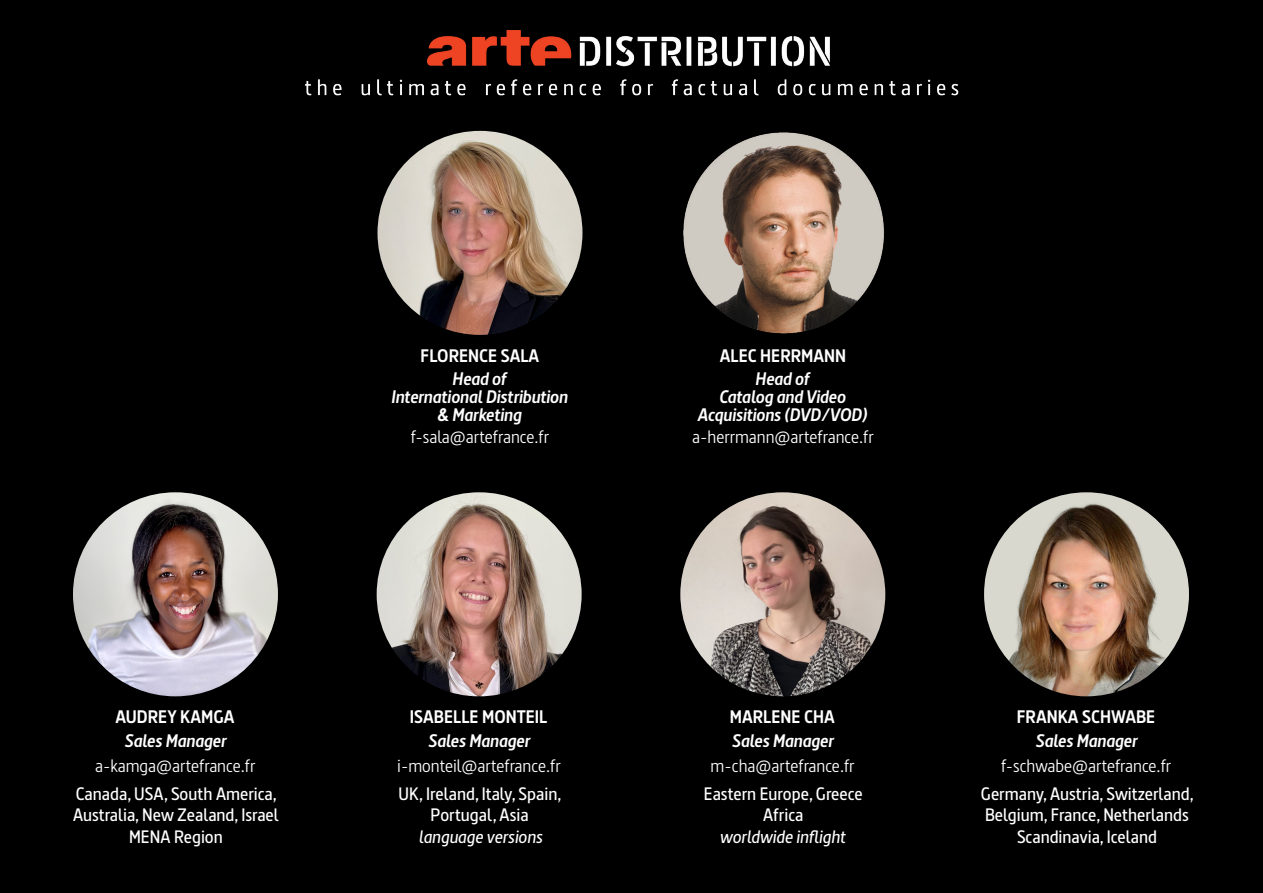
<style>
.page{position:relative;width:1263px;height:893px;background:#000}
.page>*{position:absolute;margin:0;border:0;box-sizing:border-box;transform-origin:0 0}
.t1{font:600 18px/21.6px "Barna";color:#fff;text-align:center}
.t2{font:italic 700 18px/18px "Barna";color:#fff;text-align:center}
.t3{font:18px "Barna";color:#fff}
.t4{font:700 18px "Barna";color:#fff}
.t5{font:italic 600 18px "Barna";color:#fff}
</style>
<div class="page">
<img style="left:984px;top:492px;width:205px;height:204px">
<img style="left:377px;top:492px;width:205px;height:204px">
<img style="left:680px;top:492px;width:205px;height:204px">
<img style="left:73px;top:492px;width:205px;height:204px">
<img style="left:377px;top:131px;width:205px;height:204px">
<img style="left:683px;top:132px;width:201px;height:202px">
<img style="left:305px;top:30px;width:654px;height:66px">
<p class="t4" style="left:115px;top:706px;width:121px">AUDREY KAMGA</p>
<p class="t2" style="left:125px;top:732px;width:103px">Sales Manager</p>
<p class="t3" style="left:95px;top:755px;width:162px">a-kamga@artefrance.fr</p>
<p class="t1" style="left:73px;top:783px;width:207px">Canada, USA, South America,<br>Australia, New Zealand, Israel<br>MENA Region</p>
<p class="t4" style="left:421px;top:345px;width:120px">FLORENCE SALA</p>
<p class="t2" style="left:392px;top:370px;width:178px">Head of<br>International Distribution &amp; Marketing</p>
<p class="t3" style="left:411px;top:425px;width:140px">f-sala@artefrance.fr</p>
<p class="t4" style="left:410px;top:706px;width:139px">ISABELLE MONTEIL</p>
<p class="t2" style="left:429px;top:732px;width:103px">Sales Manager</p>
<p class="t3" style="left:397px;top:755px;width:165px">i-monteil@artefrance.fr</p>
<p class="t1" style="left:399px;top:783px;width:164px">UK, Ireland, Italy, Spain,<br>Portugal, Asia</p>
<p class="t5" style="left:420px;top:826px;width:125px">language versions</p>
<p class="t4" style="left:720px;top:345px;width:128px">ALEC HERRMANN</p>
<p class="t2" style="left:698px;top:370px;width:171px">Head of<br>Catalog and Video<br>Acquisitions (DVD/VOD)</p>
<p class="t3" style="left:692px;top:425px;width:183px">a-herrmann@artefrance.fr</p>
<p class="t4" style="left:730px;top:706px;width:106px">MARLENE CHA</p>
<p class="t2" style="left:732px;top:732px;width:103px">Sales Manager</p>
<p class="t3" style="left:710px;top:755px;width:145px">m-cha@artefrance.fr</p>
<p class="t1" style="left:704px;top:783px;width:160px">Eastern Europe, Greece<br>Africa</p>
<p class="t5" style="left:720px;top:826px;width:127px">worldwide inflight</p>
<p class="t4" style="left:1017px;top:706px;width:140px">FRANKA SCHWABE</p>
<p class="t2" style="left:1036px;top:732px;width:103px">Sales Manager</p>
<p class="t3" style="left:1001px;top:755px;width:171px">f-schwabe@artefrance.fr</p>
<p class="t1" style="left:981px;top:783px;width:214px">Germany, Austria, Switzerland,<br>Belgium, France, Netherlands<br>Scandinavia, Iceland</p>
</div>
